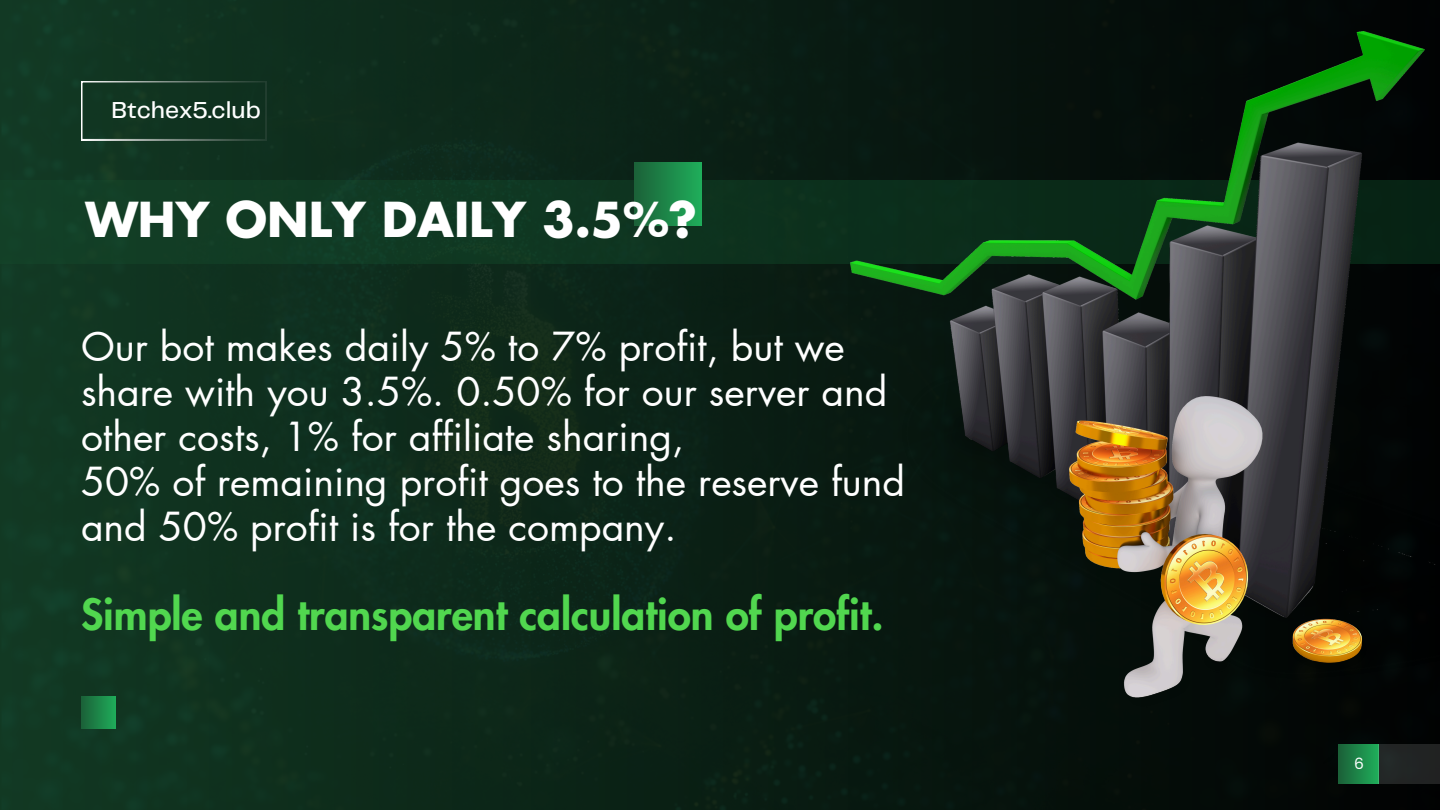
<style>
.page{position:relative;width:1440px;height:810px;background:#fff}
.page>*{position:absolute;margin:0;border:0;box-sizing:border-box;transform-origin:0 0}
.t1{font:700 47.1px "Futura LT Pro";color:#fff}
.t2{font:800 42.2px "Futura LT Pro";color:#51d74f}
.t3{font:39.1px/45px "Futura LT Pro";color:#fff}
.t4{font:500 24px "Telegraf";color:#fff}
.t5{font:15.5px "Poppins";color:#fff}
</style>
<div class="page">
<img style="left:0;top:0;width:1440px;height:810px">
<div style="left:1339px;top:744px;width:39px;height:40px;background:linear-gradient(to right,#1b6138,#1fad5a)"></div>
<div style="left:1378px;top:744px;width:62px;height:40px;background:#212424"></div>
<svg style="left:81px;top:81px;width:185px;height:59px;background:#173926"></svg>
<div style="left:0;top:181px;width:1440px;height:83px;background:#103a23"></div>
<img style="left:850px;top:32px;width:590px;height:648px">
<div style="left:634px;top:162px;width:67px;height:64px;background:linear-gradient(to right,#1b6038,#1fad5a)"></div>
<img style="left:1070px;top:396px;width:297px;height:368px">
<svg style="left:81px;top:696px;width:35px;height:33px"></svg>
<p class="t4" style="left:112px;top:100px;width:151px">Btchex5.club</p>
<p class="t1" style="left:85px;top:199px;width:613px">WHY ONLY DAILY 3.5%?</p>
<h3 class="t3" style="left:81px;top:326px;width:826px">Our bot makes daily 5% to 7% profit, but we share with you 3.5%. 0.50% for our server and other costs, 1% for affiliate sharing,<br>50% of remaining profit goes to the reserve fund and 50% profit is for the company.</h3>
<h2 class="t2" style="left:81px;top:596px;width:804px">Simple and transparent calculation of profit.</h2>
<h1 class="t5" style="left:1354px;top:753px;width:11px">6</h1>
</div>
